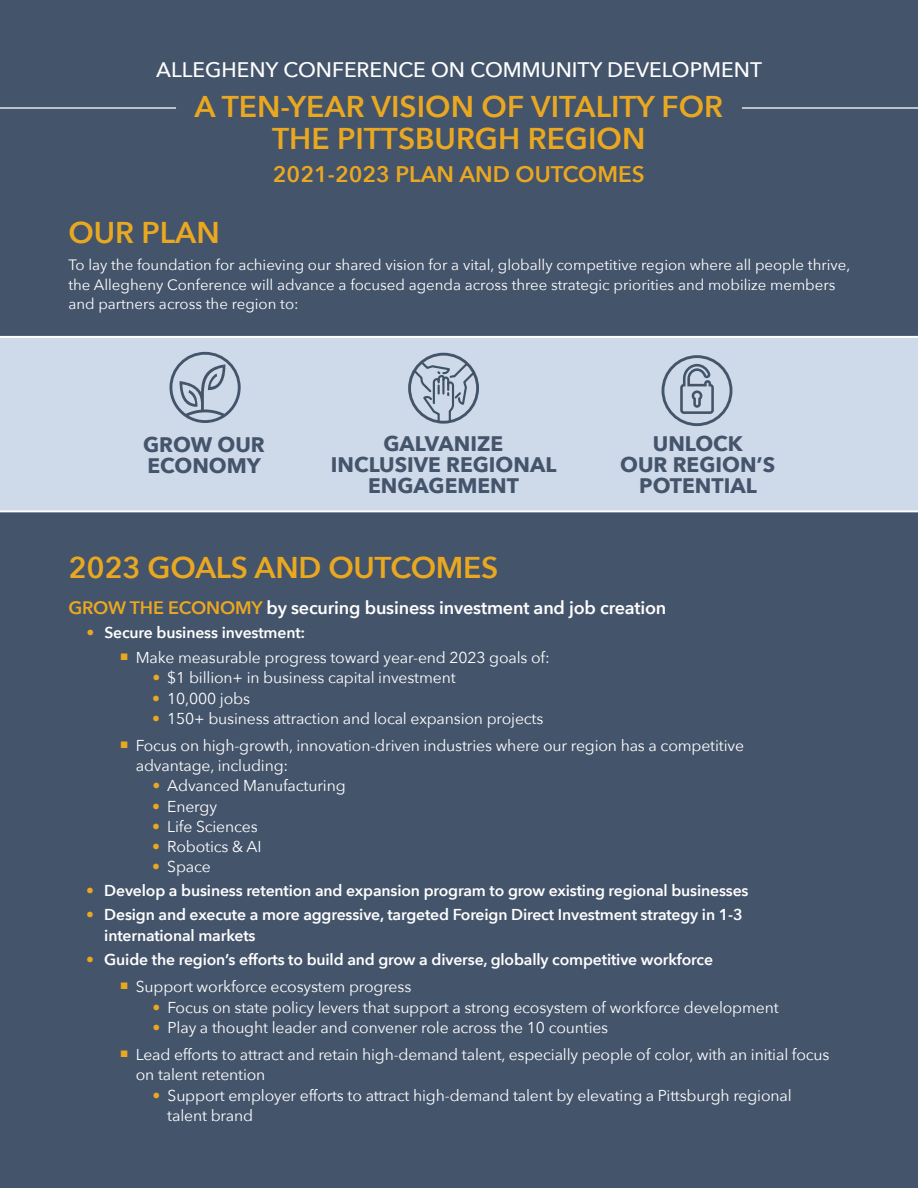
<style>
.page{position:relative;width:918px;height:1188px;background:#44546b}
.page>*{position:absolute;margin:0;border:0;box-sizing:border-box;transform-origin:0 0}
.t1{font:600 30px/31.5px "Avenir Next";color:#eaa820;text-align:center}
.t2{font:600 22.5px "Avenir Next";color:#eaa820}
.t3{font:700 21px/21px "Avenir Next";color:#44546b;text-align:center}
.t4{font:500 21px "Avenir Next";color:#fff}
.t5{font:600 18px "Avenir Next";letter-spacing:-.01em;color:#fff}
.t6{font:15.75px/27px "Avenir Next";letter-spacing:-.01em;color:#fff}
.t7{font:600 15.75px/20.2px "Avenir Next";letter-spacing:-.01em;color:#fff}
.t8{font:15px/19.5px "Avenir Next";color:#fff}
.s1{color:#eaa820}
.s2{font-weight:600;color:#eaa820}
.s3{font-weight:600}
.s4{font-weight:400;color:#eaa820}
.s5{font-weight:400}
</style>
<div class="page">
<div style="left:0;top:336px;width:918px;height:176px;background:#ced9e9"></div>
<svg style="left:170px;top:352px;width:71px;height:71px"></svg>
<svg style="left:408px;top:353px;width:71px;height:71px"></svg>
<svg style="left:662px;top:355px;width:70px;height:71px"></svg>
<hr style="left:0;top:107px;width:176px;height:2px;background:#fff">
<hr style="left:0;top:336px;width:918px;height:2px;background:#fff">
<hr style="left:0;top:510px;width:918px;height:2px;background:#fff">
<hr style="left:742px;top:107px;width:176px;height:2px;background:#fff">
<h3 class="t4" style="left:156px;top:52px;width:607px">ALLEGHENY CONFERENCE ON COMMUNITY DEVELOPMENT</h3>
<h1 class="t1" style="left:195px;top:90px;width:530px">A TEN-YEAR VISION OF VITALITY FOR<br>THE PITTSBURGH REGION</h1>
<h2 class="t2" style="left:273px;top:155px;width:373px">2021-2023 PLAN AND OUTCOMES</h2>
<h1 class="t1" style="left:68px;top:216px;width:153px">OUR PLAN</h1>
<p class="t8" style="left:68px;top:254px;width:784px">To lay the foundation for achieving our shared vision for a vital, globally competitive region where all people thrive, the Allegheny Conference will advance a focused agenda across three strategic priorities and mobilize members and partners across the region to:</p>
<h3 class="t3" style="left:143px;top:434px;width:123px;text-align:left">GROW OUR<br>ECONOMY</h3>
<h3 class="t3" style="left:331px;top:433px;width:227px">GALVANIZE<br>INCLUSIVE REGIONAL<br>ENGAGEMENT</h3>
<h3 class="t3" style="left:620px;top:433px;width:157px">UNLOCK<br>OUR REGION’S<br>POTENTIAL</h3>
<h1 class="t1" style="left:68px;top:551px;width:432px">2023 GOALS AND OUTCOMES</h1>
<p class="t5" style="left:68px;top:592px;width:599px"><span class="s1">GROW THE ECONOMY</span> by securing business investment and job creation</p>
<p class="t6" style="left:121px;top:619px;width:431px;line-height:25.5px;text-indent:-34px"><span class="s2">•</span> <span class="s3">Secure business investment:<br></span><sup>N</sup> Make measurable progress toward year-end 2023 goals of:</p>
<p class="t6" style="left:152px;top:664px;width:305px"><span class="s1">•</span> $1 billion+ in business capital investment</p>
<p class="t6" style="left:152px;top:684px;width:99px"><span class="s1">•</span> 10,000 jobs</p>
<p class="t6" style="left:121px;top:704px;width:625px;text-indent:31px"><span class="s1">•</span> 150+ business attraction and local expansion projects<br><sup>N</sup> Focus on high-growth, innovation-driven industries where our region has a competitive</p>
<p class="t6" style="left:136px;top:752px;width:154px">advantage, including:</p>
<p class="t6" style="left:152px;top:772px;width:195px"><span class="s1">•</span> Advanced Manufacturing</p>
<p class="t6" style="left:152px;top:792px;width:66px"><span class="s1">•</span> Energy</p>
<p class="t6" style="left:152px;top:812px;width:107px"><span class="s1">•</span> Life Sciences</p>
<p class="t6" style="left:152px;top:833px;width:111px"><span class="s1">•</span> Robotics &amp; AI</p>
<p class="t6" style="left:152px;top:853px;width:60px"><span class="s1">•</span> Space</p>
<p class="t7" style="left:86px;top:880px;width:664px"><span class="s4">•</span> Develop a business retention and expansion program to grow existing regional businesses</p>
<p class="t7" style="left:104px;top:904px;width:640px;text-indent:-18px"><span class="s4">•</span> Design and execute a more aggressive, targeted Foreign Direct Investment strategy in 1-3 international markets</p>
<p class="t7" style="left:121px;top:945px;width:594px;line-height:27px;text-indent:-35px"><span class="s4">•</span> Guide the region’s efforts to build and grow a diverse, globally competitive workforce<br><sup>N</sup> <span class="s5">Support workforce ecosystem progress</span></p>
<p class="t6" style="left:152px;top:993px;width:628px"><span class="s1">•</span> Focus on state policy levers that support a strong ecosystem of workforce development</p>
<p class="t6" style="left:121px;top:1013px;width:710px;text-indent:31px"><span class="s1">•</span> Play a thought leader and convener role across the 10 counties<br><sup>N</sup> Lead efforts to attract and retain high-demand talent, especially people of color, with an initial focus</p>
<p class="t6" style="left:136px;top:1061px;width:131px">on talent retention</p>
<p class="t6" style="left:167px;top:1085px;width:626px;line-height:20.2px;text-indent:-15px"><span class="s1">•</span> Support employer efforts to attract high-demand talent by elevating a Pittsburgh regional talent brand</p>
</div>
